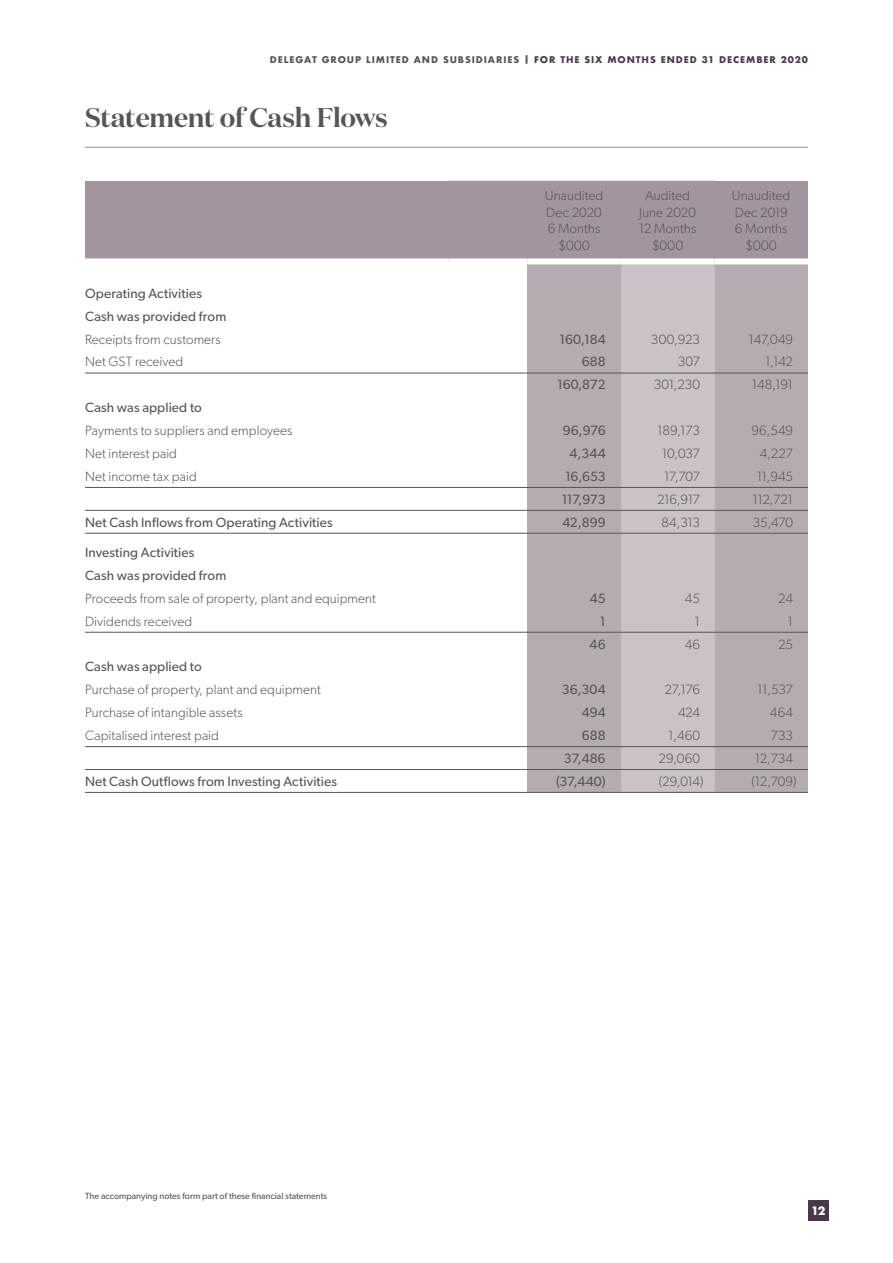
<style>
.page{position:relative;width:893px;height:1263px;background:#fff}
.page>*{position:absolute;margin:0;border:0;box-sizing:border-box;transform-origin:0 0}
.t1{font:600 27px "Domaine Display";letter-spacing:-.015em;color:#54565a}
.t2{font:300 13.5px/16.5px "Gibson";letter-spacing:.005em;color:#54565a;text-align:center}
.t3{font:13.5px/23px "Gibson";letter-spacing:.01em;color:#54565a}
.t4{font:700 11.25px "Futura";color:#fff}
.t5{font:700 9px "Futura";letter-spacing:.1em;color:#54565a}
.t6{font:9px "Gibson";color:#54565a}
.s1{color:#4a374b}
</style>
<div class="page">
<div style="left:527px;top:217px;width:94px;height:575px;background:#b5abb2"></div>
<div style="left:714px;top:217px;width:94px;height:575px;background:#b5abb2"></div>
<div style="left:621px;top:217px;width:93px;height:575px;background:#cac2c8"></div>
<hr style="left:85px;top:373px;width:723px;height:1px;background:#54565a">
<hr style="left:85px;top:487px;width:723px;height:1px;background:#54565a">
<hr style="left:85px;top:510px;width:723px;height:1px;background:#54565a">
<hr style="left:85px;top:533px;width:723px;height:1px;background:#54565a">
<hr style="left:85px;top:632px;width:723px;height:1px;background:#54565a">
<hr style="left:85px;top:746px;width:723px;height:1px;background:#54565a">
<hr style="left:85px;top:769px;width:723px;height:1px;background:#54565a">
<hr style="left:85px;top:792px;width:723px;height:1px;background:#54565a">
<div style="left:85px;top:181px;width:364px;height:80px;background:#a2959f"></div>
<div style="left:449px;top:181px;width:265px;height:77px;background:#a2959f"></div>
<div style="left:714px;top:181px;width:94px;height:80px;background:#a2959f"></div>
<div style="left:85px;top:258px;width:364px;height:6px;background:#fff"></div>
<div style="left:527px;top:258px;width:94px;height:6px;background:#fff"></div>
<div style="left:621px;top:258px;width:93px;height:6px;background:#fff"></div>
<div style="left:714px;top:258px;width:94px;height:6px;background:#fff"></div>
<hr style="left:85px;top:147px;width:723px;height:1px;background:#9d9fa2">
<div style="left:808px;top:1200px;width:20px;height:20px;background:#4a374b"></div>
<p class="t5" style="left:270px;top:53px;width:539px">DELEGAT GROUP LIMITED AND SUBSIDIARIES | <span class="s1">FOR THE SIX MONTHS ENDED 31 DECEMBER 2020</span></p>
<h1 class="t1" style="left:85px;top:101px;width:304px">Statement of Cash Flows</h1>
<p class="t2" style="left:545px;top:187px;width:60px">Unaudited<br>Dec 2020<br>6 Months $000</p>
<p class="t2" style="left:639px;top:187px;width:59px">Audited<br>June 2020<br>12 Months $000</p>
<p class="t2" style="left:732px;top:187px;width:60px">Unaudited<br>Dec 2019<br>6 Months $000</p>
<p class="t3" style="left:85px;top:281px;width:143px">Operating Activities<br>Cash was provided from</p>
<p class="t2" style="left:85px;top:330px;width:137px">Receipts from customers</p>
<p class="t3" style="left:560px;top:327px;width:48px">160,184</p>
<p class="t2" style="left:651px;top:330px;width:51px">300,923</p>
<p class="t2" style="left:749px;top:330px;width:46px">147,049</p>
<p class="t2" style="left:85px;top:353px;width:100px">Net GST received</p>
<p class="t3" style="left:582px;top:350px;width:25px">688</p>
<p class="t2" style="left:678px;top:353px;width:24px">307</p>
<p class="t2" style="left:765px;top:353px;width:29px">1,142</p>
<p class="t3" style="left:557px;top:373px;width:50px">160,872</p>
<p class="t2" style="left:654px;top:376px;width:48px">301,230</p>
<p class="t2" style="left:752px;top:376px;width:43px">148,191</p>
<p class="t3" style="left:85px;top:396px;width:118px">Cash was applied to</p>
<p class="t2" style="left:85px;top:422px;width:209px">Payments to suppliers and employees</p>
<p class="t3" style="left:563px;top:419px;width:44px">96,976</p>
<p class="t2" style="left:657px;top:422px;width:44px">189,173</p>
<p class="t2" style="left:751px;top:422px;width:43px">96,549</p>
<p class="t2" style="left:85px;top:445px;width:93px">Net interest paid</p>
<p class="t3" style="left:570px;top:442px;width:38px">4,344</p>
<p class="t2" style="left:662px;top:445px;width:40px">10,037</p>
<p class="t2" style="left:760px;top:445px;width:35px">4,227</p>
<p class="t2" style="left:85px;top:468px;width:113px">Net income tax paid</p>
<p class="t3" style="left:565px;top:464px;width:42px">16,653</p>
<p class="t2" style="left:664px;top:468px;width:38px">17,707</p>
<p class="t2" style="left:757px;top:468px;width:38px">11,945</p>
<p class="t3" style="left:562px;top:487px;width:45px">117,973</p>
<p class="t2" style="left:657px;top:491px;width:45px">216,917</p>
<p class="t2" style="left:753px;top:491px;width:42px">112,721</p>
<p class="t3" style="left:85px;top:510px;width:249px">Net Cash Inflows from Operating Activities</p>
<p class="t3" style="left:562px;top:510px;width:45px">42,899</p>
<p class="t2" style="left:662px;top:514px;width:40px">84,313</p>
<p class="t2" style="left:753px;top:514px;width:42px">35,470</p>
<p class="t3" style="left:85px;top:541px;width:143px">Investing Activities<br>Cash was provided from</p>
<p class="t2" style="left:85px;top:590px;width:292px">Proceeds from sale of property, plant and equipment</p>
<p class="t3" style="left:590px;top:586px;width:17px">45</p>
<p class="t2" style="left:685px;top:590px;width:17px">45</p>
<p class="t2" style="left:778px;top:590px;width:16px">24</p>
<p class="t2" style="left:85px;top:613px;width:109px">Dividends received</p>
<p class="t3" style="left:600px;top:609px;width:7px">1</p>
<p class="t2" style="left:694px;top:613px;width:7px">1</p>
<p class="t2" style="left:787px;top:613px;width:7px">1</p>
<p class="t3" style="left:590px;top:632px;width:17px">46</p>
<p class="t2" style="left:685px;top:635px;width:17px">46</p>
<p class="t2" style="left:778px;top:635px;width:17px">25</p>
<p class="t3" style="left:85px;top:655px;width:118px">Cash was applied to</p>
<p class="t2" style="left:85px;top:681px;width:237px">Purchase of property, plant and equipment</p>
<p class="t3" style="left:562px;top:678px;width:45px">36,304</p>
<p class="t2" style="left:664px;top:681px;width:37px">27,176</p>
<p class="t2" style="left:757px;top:681px;width:37px">11,537</p>
<p class="t2" style="left:85px;top:704px;width:159px">Purchase of intangible assets</p>
<p class="t3" style="left:582px;top:701px;width:25px">494</p>
<p class="t2" style="left:678px;top:704px;width:23px">424</p>
<p class="t2" style="left:770px;top:704px;width:25px">464</p>
<p class="t2" style="left:85px;top:727px;width:135px">Capitalised interest paid</p>
<p class="t3" style="left:582px;top:724px;width:25px">688</p>
<p class="t2" style="left:668px;top:727px;width:33px">1,460</p>
<p class="t2" style="left:771px;top:727px;width:24px">733</p>
<p class="t3" style="left:564px;top:747px;width:43px">37,486</p>
<p class="t2" style="left:658px;top:750px;width:43px">29,060</p>
<p class="t2" style="left:755px;top:750px;width:40px">12,734</p>
<p class="t3" style="left:85px;top:769px;width:253px">Net Cash Outflows from Investing Activities</p>
<p class="t3" style="left:556px;top:769px;width:51px">(37,440)</p>
<p class="t2" style="left:659px;top:773px;width:46px">(29,014)</p>
<p class="t2" style="left:752px;top:773px;width:46px">(12,709)</p>
<p class="t6" style="left:85px;top:1191px;width:244px">The accompanying notes form part of these financial statements</p>
<p class="t4" style="left:811px;top:1202px;width:16px">12</p>
</div>
